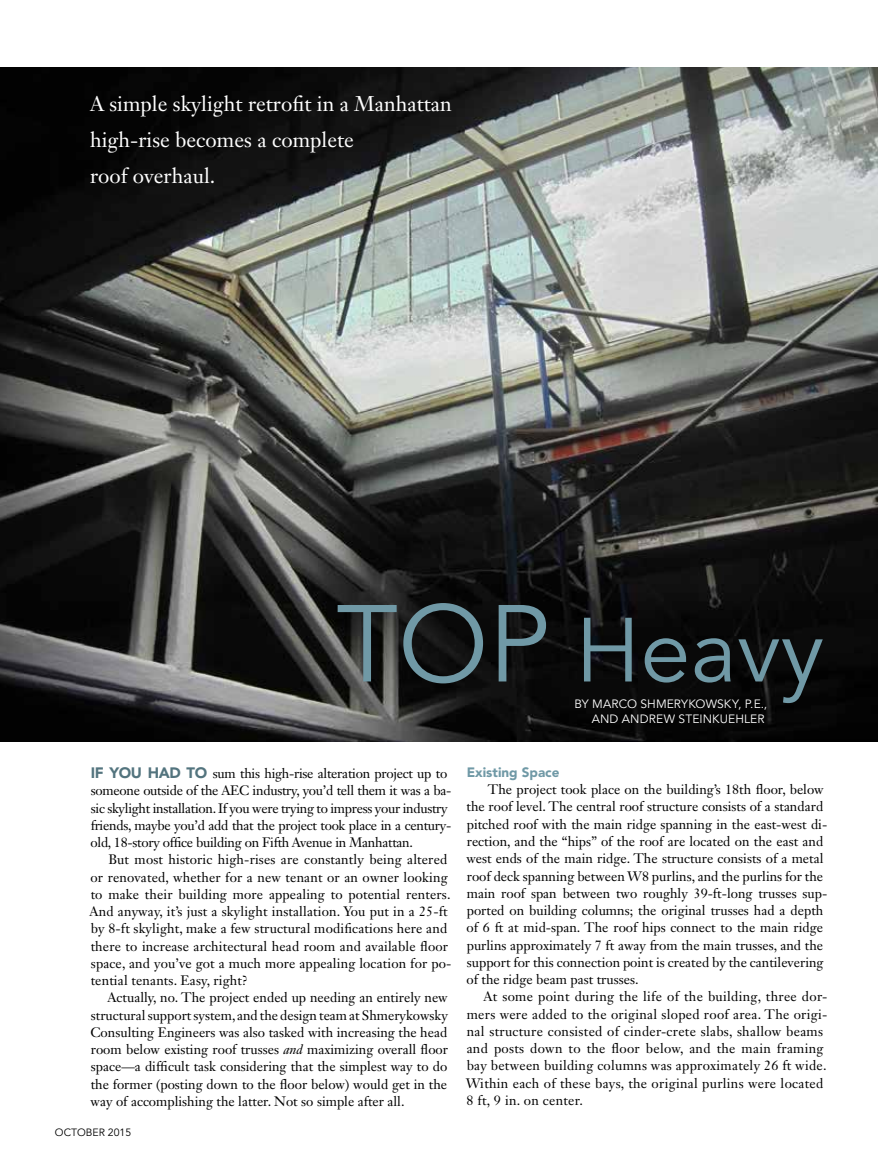
<style>
.page{position:relative;width:878px;height:1175px;background:#fff}
.page>*{position:absolute;margin:0;border:0;box-sizing:border-box;transform-origin:0 0}
.t1{font:90px "Avenir LT Std";color:#7099a6}
.t2{font:21px/36px "Janson Text LT Std";color:#fff}
.t3{font:13.5px/17.2px "Janson Text LT Std";color:#000}
.t4{font:13.5px/17.2px "Janson Text LT Std";letter-spacing:.02em;color:#000}
.t5{font:13.5px/17.2px "Janson Text LT Std";letter-spacing:-.02em;color:#000}
.t6{font:900 13.5px "Avenir LT Std";color:#7099a6}
.t7{font:12px/15px "Avenir LT Std";letter-spacing:.01em;color:#fff;text-align:right}
.t8{font:10.5px "Avenir LT Std";color:#000}
.s1{font-size:108px}
.s2{font-family:"Avenir LT Std";font-weight:900;font-size:15px;color:#53747e}
.s3{font-style:italic}
</style>
<div class="page">
<img style="left:0;top:67px;width:878px;height:674px">
<h2 class="t2" style="left:90px;top:85px;width:363px">A simple skylight retrofit in a Manhattan high-rise becomes a complete<br>roof overhaul.</h2>
<h1 class="t1" style="left:336px;top:598px;width:489px"><span class="s1">TOP</span> Heavy</h1>
<p class="t7" style="left:574px;top:697px;width:194px">BY MARCO SHMERYKOWSKY, P.E.,<br>AND ANDREW STEINKUEHLER</p>
<p class="t5" style="left:90px;top:764px;width:362px"><span class="s2">IF YOU HAD TO</span> sum this high-rise alteration project up to someone outside of the AEC industry, you’d tell them it was a ba&shy;sic skylight installation. If you were trying to impress your industry friends, maybe you’d add that the project took place in a century&shy;old, 18-story office building on Fifth Avenue in Manhattan.</p>
<p class="t3" style="left:90px;top:851px;width:363px;text-indent:19px">But most historic high-rises are constantly being altered or renovated, whether for a new tenant or an owner looking to make their building more appealing to potential renters.<br>And anyway, it’s just a skylight installation. You put in a 25-ft by 8-ft skylight, make a few structural modifications here and there to increase architectural head room and available floor space, and you’ve got a much more appealing location for po&shy;tential tenants. Easy, right?</p>
<p class="t3" style="left:90px;top:989px;width:359px;text-align:justify;text-indent:17px">Actually, no. The project ended up needing an entirely new structural support system, and the design team at Shmerykowsky Consulting Engineers was also tasked with increasing the head room below existing roof trusses <span class="s3">and</span> maximizing overall floor space—a difficult task considering that the simplest way to do the former (posting down to the floor below) would get in the way of accomplishing the latter. Not so simple after all.</p>
<p class="t8" style="left:55px;top:1126px;width:78px">OCTOBER 2015</p>
<p class="t6" style="left:466px;top:764px;width:94px">Existing Space</p>
<p class="t3" style="left:466px;top:780px;width:362px;text-indent:21px">The project took place on the building’s 18th floor, below the roof level. The central roof structure consists of a standard pitched roof with the main ridge spanning in the east-west di&shy;rection, and the “hips” of the roof are located on the east and west ends of the main ridge. The structure consists of a metal roof deck spanning between W8 purlins, and the purlins for the main roof span between two roughly 39-ft-long trusses sup&shy;ported on building columns; the original trusses had a depth of 6 ft at mid-span. The roof hips connect to the main ridge purlins approximately 7 ft away from the main trusses, and the support for this connection point is created by the cantilevering of the ridge beam past trusses.</p>
<p class="t4" style="left:465px;top:987px;width:363px;text-indent:18px">At some point during the life of the building, three dor&shy;mers were added to the original sloped roof area. The origi&shy;nal structure consisted of cinder-crete slabs, shallow beams and posts down to the floor below, and the main framing bay between building columns was approximately 26 ft wide.<br>Within each of these bays, the original purlins were located 8 ft, 9 in. on center.</p>
</div>
